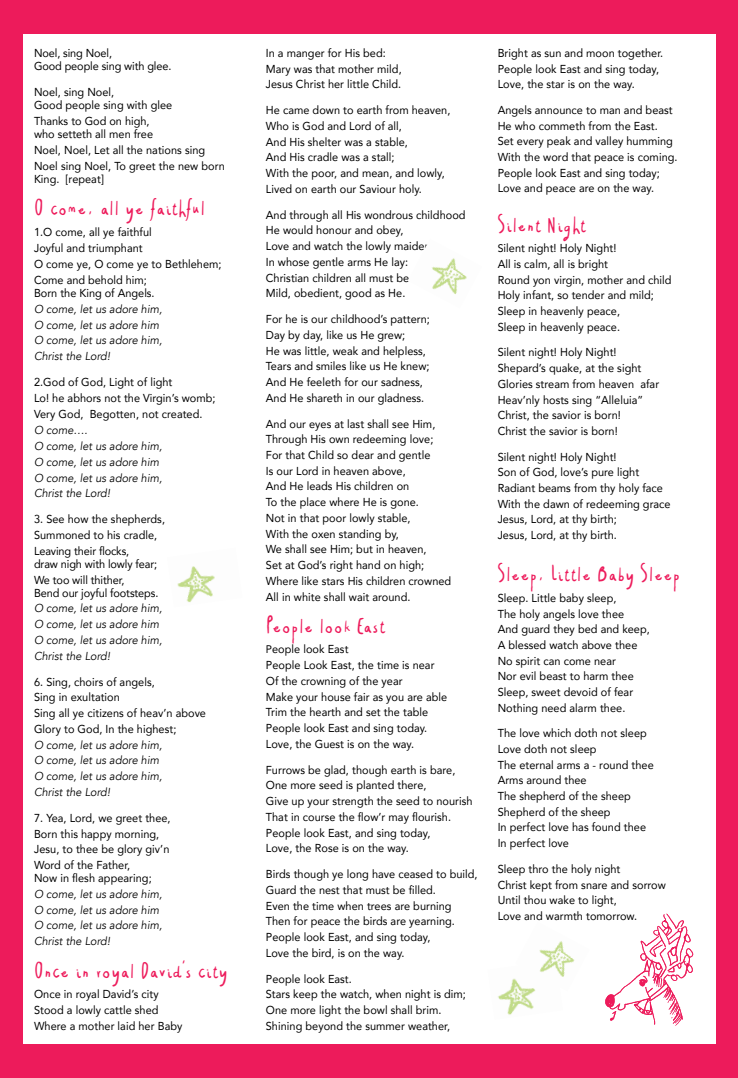
<style>
.page{position:relative;width:738px;height:1078px;background:#fff}
.page>*{position:absolute;margin:0;border:0;box-sizing:border-box;transform-origin:0 0}
.t1{font:24px "Christmas Gift";letter-spacing:-.02em;color:#ed1b5b}
.t2{font:11.5px/15.7px "Avenir";letter-spacing:.005em;color:#000;scale:.95 1}
.t3{font:italic 11.5px/15.8px "Avenir";letter-spacing:.005em;color:#000;scale:.95 1}
.s1{font-size:11px}
</style>
<div class="page">
<div style="left:0;top:0;width:737px;height:1077px;background:#ed1b5b"></div>
<div style="left:23px;top:34px;width:691px;height:1009px;background:#fff"></div>
<img style="left:605px;top:913px;width:89px;height:113px">
<img style="left:498px;top:978px;width:38px;height:37px">
<img style="left:515px;top:941px;width:60px;height:49px">
<img style="left:177px;top:566px;width:38px;height:37px">
<img style="left:432px;top:258px;width:35px;height:36px">
<p class="t2" style="left:34px;top:46px;width:146px;line-height:13px">Noel, sing Noel,<br>Good people sing with glee.</p>
<p class="t2" style="left:34px;top:85px;width:147px;line-height:13px">Noel, sing Noel,<br>Good people sing with glee</p>
<p class="t2" style="left:34px;top:114px;width:127px;line-height:13px">Thanks to God on high, who setteth all men free</p>
<p class="t2" style="left:34px;top:141px;width:202px">Noel, Noel, Let all the nations sing<br>Noel sing Noel, To greet the new born</p>
<p class="t2" style="left:34px;top:170px;width:75px">King. [repeat]</p>
<h1 class="t1" style="left:34px;top:197px;width:173px">O come, all ye faithful</h1>
<p class="t2" style="left:34px;top:224px;width:199px">1.O come, all ye faithful<br>Joyful and triumphant<br>O come ye, O come ye to Bethlehem;<br>Come and behold him;</p>
<p class="t2" style="left:34px;top:284px;width:128px">Born the King of Angels.</p>
<p class="t3" style="left:34px;top:301px;width:136px">O come, let us adore him,<br>O come, let us adore him<br>O come, let us adore him,<br>Christ the Lord!</p>
<p class="t2" style="left:34px;top:374px;width:192px">2.God of God, Light of light<br>Lo! he abhors not the Virgin’s womb;<br>Very God, Begotten, not created.</p>
<p class="t3" style="left:34px;top:422px;width:136px">O come….<br>O come, let us adore him,<br>O come, let us adore him<br>O come, let us adore him,<br>Christ the Lord!</p>
<p class="t2" style="left:34px;top:511px;width:139px">3. See how the shepherds,<br>Summoned to his cradle,<br>Leaving their flocks,</p>
<p class="t2" style="left:34px;top:555px;width:131px">draw nigh with lowly fear;<br>We too will thither,</p>
<p class="t2" style="left:34px;top:584px;width:132px">Bend our joyful footsteps.</p>
<p class="t3" style="left:34px;top:600px;width:136px">O come, let us adore him,<br>O come, let us adore him<br>O come, let us adore him,<br>Christ the Lord!</p>
<p class="t2" style="left:34px;top:673px;width:182px">6. Sing, choirs of angels,<br>Sing in exultation<br>Sing all ye citizens of heav’n above<br>Glory to God, In the highest;</p>
<p class="t3" style="left:34px;top:736px;width:136px">O come, let us adore him,<br>O come, let us adore him<br>O come, let us adore him,<br>Christ the Lord!</p>
<p class="t2" style="left:34px;top:809px;width:145px">7. Yea, Lord, we greet thee,<br>Born this happy morning,<br>Jesu, to thee be glory giv’n<br>Word of the Father,</p>
<p class="t2" style="left:34px;top:869px;width:125px">Now in flesh appearing;</p>
<p class="t3" style="left:34px;top:886px;width:136px">O come, let us adore him,<br>O come, let us adore him<br>O come, let us adore him,<br>Christ the Lord!</p>
<h1 class="t1" style="left:34px;top:959px;width:196px">Once in royal David’s city</h1>
<p class="t2" style="left:34px;top:985px;width:157px">Once in royal David’s city<br>Stood a lowly cattle shed<br>Where a mother laid her Baby</p>
<p class="t2" style="left:266px;top:45px;width:144px">In a manger for His bed:<br>Mary was that mother mild,<br>Jesus Christ her little Child.</p>
<p class="t2" style="left:266px;top:102px;width:195px">He came down to earth from heaven,<br>Who is God and Lord of all,<br>And His shelter was a stable,<br>And His cradle was a stall;<br>With the poor, and mean, and lowly,<br>Lived on earth our Saviour holy.</p>
<p class="t2" style="left:266px;top:206px;width:211px">And through all His wondrous childhood<br>He would honour and obey,<br>Love and watch the lowly maiden,<br>In whose gentle arms He lay:<br>Christian children all must be<br>Mild, obedient, good as He.</p>
<p class="t2" style="left:266px;top:311px;width:174px">For he is our childhood’s pattern;<br>Day by day, like us He grew;<br>He was little, weak and helpless,<br>Tears and smiles like us He knew;<br>And He feeleth for our sadness,<br>And He shareth in our gladness.</p>
<p class="t2" style="left:266px;top:415px;width:196px">And our eyes at last shall see Him,<br>Through His own redeeming love;<br>For that Child so dear and gentle<br>Is our Lord in heaven above,<br>And He leads His children on<br>To the place where He is gone.<br>Not in that poor lowly stable,<br>With the oxen standing by,<br>We shall see Him; but in heaven,<br>Set at God’s right hand on high;<br>Where like stars His children crowned<br>All in white shall wait around.</p>
<h1 class="t1" style="left:266px;top:614px;width:121px">People look East</h1>
<p class="t2" style="left:266px;top:641px;width:192px"><span class="s1">P</span>eople look East<br>People Look East, the time is near<br>Of the crowning of the year<br>Make your house fair as you are able<br>Trim the hearth and set the table<br>People look East and sing today.<br>Love, the Guest is on the way.</p>
<p class="t2" style="left:266px;top:761px;width:219px">Furrows be glad, though earth is bare, One more seed is planted there,<br>Give up your strength the seed to nourish That in course the flow’r may flourish.<br>People look East, and sing today,<br>Love, the Rose is on the way.</p>
<p class="t2" style="left:266px;top:865px;width:224px">Birds though ye long have ceased to build, Guard the nest that must be filled.<br>Even the time when trees are burning Then for peace the birds are yearning.<br>People look East, and sing today,<br>Love the bird, is on the way.</p>
<p class="t2" style="left:266px;top:970px;width:212px">People look East.<br>Stars keep the watch, when night is dim;<br>One more light the bowl shall brim.<br>Shining beyond the summer weather,</p>
<p class="t2" style="left:497px;top:45px;width:176px">Bright as sun and moon together.<br>People look East and sing today,<br>Love, the star is on the way.</p>
<p class="t2" style="left:497px;top:102px;width:191px">Angels announce to man and beast<br>He who commeth from the East.<br>Set every peak and valley humming<br>With the word that peace is coming.<br>People look East and sing today;<br>Love and peace are on the way.</p>
<h1 class="t1" style="left:497px;top:213px;width:90px">Silent Night</h1>
<p class="t2" style="left:497px;top:240px;width:184px"><span class="s1">S</span>ilent night! Holy Night!<br>All is calm, all is bright<br>Round yon virgin, mother and child<br>Holy infant, so tender and mild;<br>Sleep in heavenly peace,<br>Sleep in heavenly peace.</p>
<p class="t2" style="left:497px;top:344px;width:171px">Silent night! Holy Night!<br>Shepard’s quake, at the sight<br>Glories stream from heaven afar<br>Heav’nly hosts sing “Alleluia”<br>Christ, the savior is born!<br>Christ the savior is born!</p>
<p class="t2" style="left:497px;top:448px;width:183px">Silent night! Holy Night!<br>Son of God, love’s pure light<br>Radiant beams from thy holy face<br>With the dawn of redeeming grace<br>Jesus, Lord, at thy birth;<br>Jesus, Lord, at thy birth.</p>
<h1 class="t1" style="left:497px;top:563px;width:184px">Sleep, Little Baby Sleep</h1>
<p class="t2" style="left:497px;top:589px;width:161px">Sleep. Little baby sleep,<br>The holy angels love thee<br>And guard they bed and keep,<br>A blessed watch above thee<br>No spirit can come near<br>Nor evil beast to harm thee<br>Sleep, sweet devoid of fear<br>Nothing need alarm thee.</p>
<p class="t2" style="left:497px;top:725px;width:166px">The love which doth not sleep<br>Love doth not sleep<br>The eternal arms a - round thee<br>Arms around thee<br>The shepherd of the sheep<br>Shepherd of the sheep<br>In perfect love has found thee<br>In perfect love</p>
<p class="t2" style="left:497px;top:860px;width:178px">Sleep thro the holy night<br>Christ kept from snare and sorrow<br>Until thou wake to light,<br>Love and warmth tomorrow.</p>
</div>
